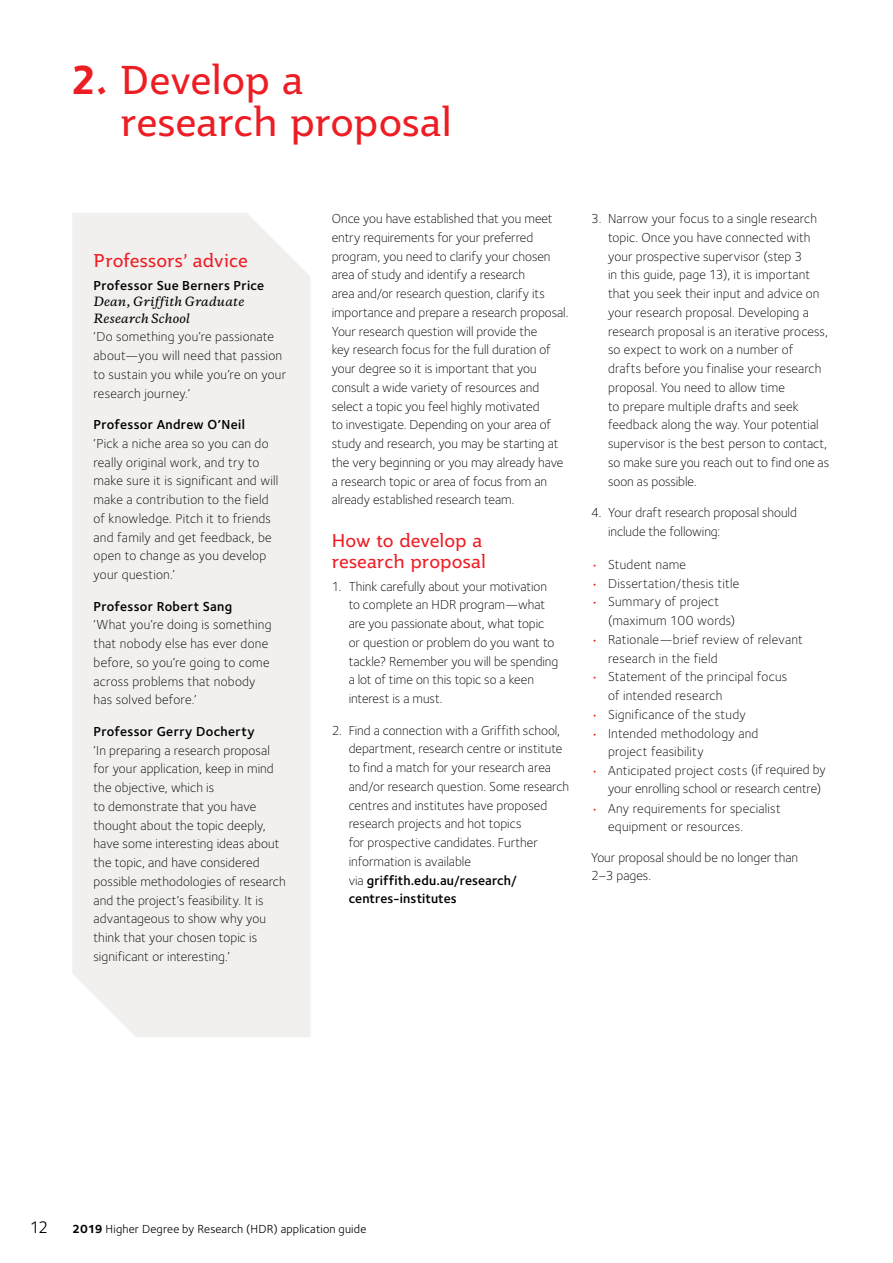
<style>
.page{position:relative;width:893px;height:1263px;background:#fff}
.page>*{position:absolute;margin:0;border:0;box-sizing:border-box;transform-origin:0 0}
.t1{font:39px/42px "Jotia";letter-spacing:-.005em;color:#ed1d24}
.t2{font:18px/21px "Jotia";color:#ed1d24}
.t3{font:17.25px "Foundry Sterling";color:#000}
.t4{font:300 13.5px/18.8px "Foundry Sterling";letter-spacing:.005em;color:#000}
.t5{font:600 13.5px "Foundry Sterling";letter-spacing:.02em;color:#000}
.t6{font:12.15px "Foundry Sterling";letter-spacing:.01em;color:#000}
.t7{font:italic 500 12px/16.5px "Copernicus";letter-spacing:.015em;color:#000}
.s1{font-weight:700}
.s2{font-weight:600}
.s3{color:#ed1d24}
</style>
<div class="page">
<div style="left:72px;top:213px;width:238px;height:824px;background:#f1f0ef"></div>
<h1 class="t1" style="left:121px;top:59px;width:333px;text-indent:-48px"><span class="s1">2.</span> Develop a research proposal</h1>
<h2 class="t2" style="left:94px;top:250px;width:156px">Professors’ advice</h2>
<p class="t5" style="left:94px;top:277px;width:172px">Professor Sue Berners Price</p>
<p class="t7" style="left:94px;top:293px;width:152px">Dean, Griffith Graduate<br>Research School</p>
<p class="t4" style="left:94px;top:327px;width:194px">‘Do something you’re passionate about—you will need that passion to sustain you while you’re on your research journey.’</p>
<p class="t5" style="left:94px;top:417px;width:153px">Professor Andrew O’Neil</p>
<p class="t4" style="left:94px;top:434px;width:186px">‘Pick a niche area so you can do really original work, and try to make sure it is significant and will make a contribution to the field of knowledge. Pitch it to friends and family and get feedback, be open to change as you develop your question.’</p>
<p class="t5" style="left:94px;top:598px;width:140px">Professor Robert Sang</p>
<p class="t4" style="left:94px;top:615px;width:180px">‘What you’re doing is something that nobody else has ever done before, so you’re going to come across problems that nobody has solved before.’</p>
<p class="t5" style="left:94px;top:723px;width:163px">Professor Gerry Docherty</p>
<p class="t4" style="left:94px;top:741px;width:194px">‘In preparing a research proposal for your application, keep in mind the objective, which is<br>to demonstrate that you have thought about the topic deeply, have some interesting ideas about the topic, and have considered possible methodologies of research and the project’s feasibility. It is advantageous to show why you think that your chosen topic is significant or interesting.’</p>
<p class="t4" style="left:332px;top:209px;width:238px">Once you have established that you meet entry requirements for your preferred program, you need to clarify your chosen area of study and identify a research<br>area and/or research question, clarify its importance and prepare a research proposal.<br>Your research question will provide the<br>key research focus for the full duration of your degree so it is important that you consult a wide variety of resources and select a topic you feel highly motivated<br>to investigate. Depending on your area of study and research, you may be starting at the very beginning or you may already have a research topic or area of focus from an already established research team.</p>
<h2 class="t2" style="left:332px;top:530px;width:156px">How to develop a research proposal</h2>
<p class="t4" style="left:349px;top:577px;width:211px;text-indent:-17px">1. Think carefully about your motivation to complete an HDR program—what are you passionate about, what topic or question or problem do you want to tackle? Remember you will be spending a lot of time on this topic so a keen interest is a must.</p>
<p class="t4" style="left:349px;top:721px;width:222px;text-indent:-17px">2. Find a connection with a Griffith school, department, research centre or institute to find a match for your research area and/or research question. Some research centres and institutes have proposed research projects and hot topics<br>for prospective candidates. Further information is available<br>via <span class="s2">griffith.edu.au/research/ centres-institutes</span></p>
<p class="t4" style="left:608px;top:209px;width:223px;text-indent:-17px">3. Narrow your focus to a single research topic. Once you have connected with your prospective supervisor (step 3<br>in this guide, page 13), it is important that you seek their input and advice on your research proposal. Developing a research proposal is an iterative process, so expect to work on a number of drafts before you finalise your research proposal. You need to allow time<br>to prepare multiple drafts and seek feedback along the way. Your potential supervisor is the best person to contact, so make sure you reach out to find one as soon as possible.</p>
<p class="t4" style="left:608px;top:503px;width:190px;text-indent:-17px">4. Your draft research proposal should include the following:</p>
<p class="t4" style="left:591px;top:555px;width:97px"><span class="s3">•</span> Student name</p>
<p class="t4" style="left:591px;top:573px;width:150px"><span class="s3">•</span> Dissertation/thesis title</p>
<p class="t4" style="left:608px;top:592px;width:129px;text-indent:-17px"><span class="s3">•</span> Summary of project (maximum 100 words)</p>
<p class="t4" style="left:608px;top:630px;width:196px;text-indent:-17px"><span class="s3">•</span> Rationale—brief review of relevant research in the field</p>
<p class="t4" style="left:608px;top:667px;width:181px;text-indent:-17px"><span class="s3">•</span> Statement of the principal focus of intended research</p>
<p class="t4" style="left:591px;top:705px;width:156px"><span class="s3">•</span> Significance of the study</p>
<p class="t4" style="left:608px;top:724px;width:152px;text-indent:-17px"><span class="s3">•</span> Intended methodology and project feasibility</p>
<p class="t4" style="left:608px;top:762px;width:219px;line-height:17.4px;text-indent:-17px"><span class="s3">•</span> Anticipated project costs (if required by your enrolling school or research centre)</p>
<p class="t4" style="left:608px;top:799px;width:174px;text-indent:-17px"><span class="s3">•</span> Any requirements for specialist equipment or resources.</p>
<p class="t4" style="left:591px;top:847px;width:209px">Your proposal should be no longer than<br>2–3 pages.</p>
<p class="t3" style="left:30px;top:1217px;width:20px">12</p>
<p class="t6" style="left:72px;top:1222px;width:296px"><span class="s1">2019</span> Higher Degree by Research (HDR) application guide</p>
</div>
